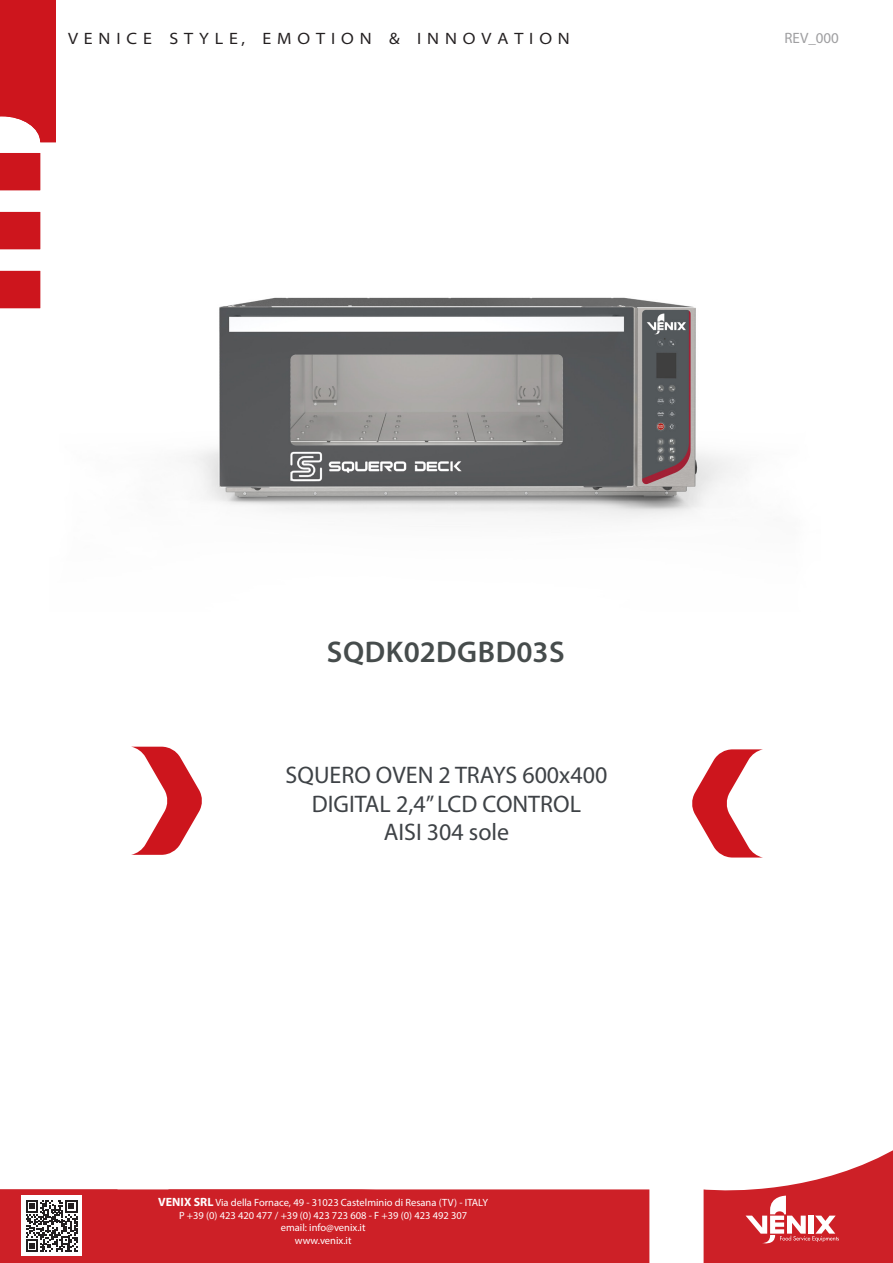
<style>
.page{position:relative;width:893px;height:1263px;background:#fff}
.page>*{position:absolute;margin:0;border:0;box-sizing:border-box;transform-origin:0 0}
.t1{font:600 30px "Myriad Pro";letter-spacing:.015em;color:#464c4c}
.t2{font:24px "Myriad Pro";color:#3e4246}
.t3{font:semi-expanded 16.5px "Myriad Pro";letter-spacing:.36em;color:#231f20}
.t4{font:15px "Myriad Pro";color:#9f9fa1}
.t5{font:10.5px/12.6px "Myriad Pro";color:#fff;text-align:center}
.s1{font-weight:700;font-size:12px}
</style>
<div class="page">
<div style="left:117px;top:1189px;width:532px;height:74px;background:#cd2027"></div>
<svg style="left:704px;top:1150px;width:189px;height:113px;fill:#cd2027"></svg>
<svg style="left:0;top:0;width:56px;height:142px;background:#d22c33"></svg>
<svg style="left:0;top:153px;width:40px;height:155px"></svg>
<svg style="left:746px;top:1195px;width:93px;height:51px"></svg>
<svg style="left:0;top:1189px;width:117px;height:74px"></svg>
<svg style="left:131px;top:747px;width:71px;height:108px"></svg>
<svg style="left:692px;top:749px;width:71px;height:108px"></svg>
<img style="left:192px;top:297px;width:545px;height:223px">
<p class="t3" style="left:68px;top:28px;width:503px">VENICE STYLE, EMOTION &amp; INNOVATION</p>
<p class="t4" style="left:784px;top:29px;width:56px">REV_000</p>
<p class="t1" style="left:327px;top:632px;width:239px">SQDK02DGBD03S</p>
<p class="t2" style="left:286px;top:760px;width:323px">SQUERO OVEN 2 TRAYS 600x400</p>
<p class="t2" style="left:312px;top:789px;width:271px">DIGITAL 2,4” LCD CONTROL</p>
<p class="t2" style="left:384px;top:817px;width:127px">AISI 304 sole</p>
<p class="t5" style="left:158px;top:1196px;width:331px"><span class="s1">VENIX SRL</span> Via della Fornace, 49 - 31023 Castelminio di Resana (TV) - ITALY P +39 (0) 423 420 477 / +39 (0) 423 723 608 - F +39 (0) 423 492 307<br>email: info@venix.it<br>www.venix.it</p>
</div>
